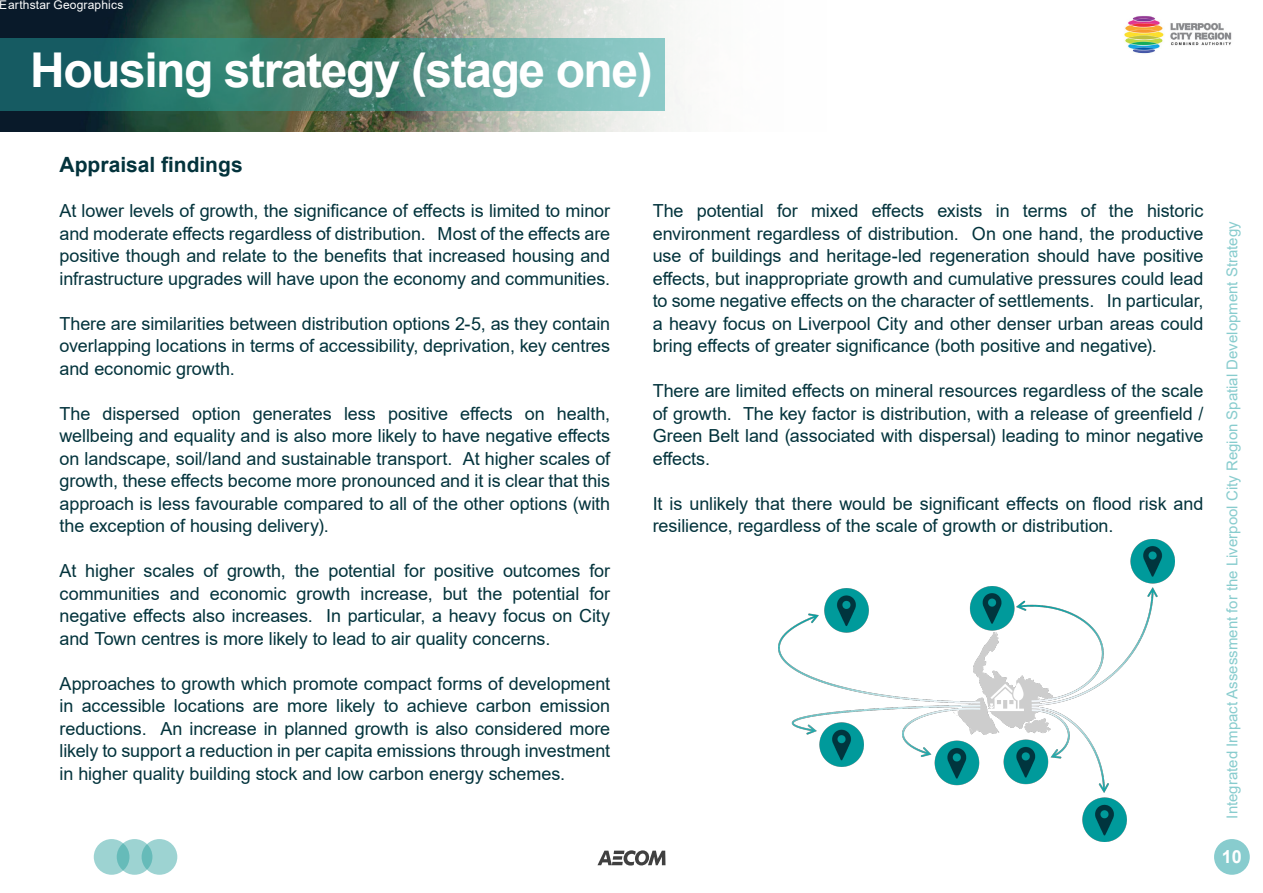
<style>
.page{position:relative;width:1263px;height:893px;background:#fff}
.page>*{position:absolute;margin:0;border:0;box-sizing:border-box;transform-origin:0 0}
.Sub_header{font:700 48px "Arial";letter-spacing:-.03em;color:#fff}
.In_text_header{font:700 21px "Arial";color:#03333c}
.Intro_text{font:18px/22.5px "Arial";letter-spacing:-.005em;color:#03333c;text-align:justify}
.t1{font:700 18px "Arial";color:#fff}
.t2{font:15px "Arial";color:#88ccce}
.COPYRIGHT_TEXT{font:12px "Arial";letter-spacing:.01em;color:#fff}
</style>
<div class="page">
<div style="left:1214px;top:839px;width:36px;height:36px;background:#88ccce;border-radius:50%"></div>
<svg style="left:597px;top:850px;width:68px;height:16px"></svg>
<div style="left:94px;top:839px;width:35px;height:36px;background:#9dd3d2;border-radius:50%"></div>
<svg style="left:117px;top:839px;width:35px;height:36px"></svg>
<svg style="left:142px;top:839px;width:35px;height:36px"></svg>
<img style="left:1124px;top:16px;width:108px;height:38px">
<img style="left:0;top:0;width:392px;height:132px">
<svg style="left:392px;top:0;width:288px;height:132px"></svg>
<svg style="left:0;top:38px;width:664px;height:73px;background:#488b83"></svg>
<img style="left:779px;top:539px;width:396px;height:303px">
<p class="COPYRIGHT_TEXT" style="left:0;top:-3px;width:125px">Earthstar Geographics</p>
<p class="Sub_header" style="left:30px;top:36px;width:624px">Housing strategy (stage one)</p>
<p class="In_text_header" style="left:60px;top:150px;width:185px">Appraisal findings</p>
<p class="Intro_text" style="left:60px;top:199px;width:552px">At lower levels of growth, the significance of effects is limited to minor and moderate effects regardless of distribution. Most of the effects are positive though and relate to the benefits that increased housing and infrastructure upgrades will have upon the economy and communities.</p>
<p class="Intro_text" style="left:60px;top:312px;width:552px">There are similarities between distribution options 2-5, as they contain overlapping locations in terms of accessibility, deprivation, key centres and economic growth.</p>
<p class="Intro_text" style="left:60px;top:402px;width:552px">The dispersed option generates less positive effects on health, wellbeing and equality and is also more likely to have negative effects on landscape, soil/land and sustainable transport. At higher scales of growth, these effects become more pronounced and it is clear that this approach is less favourable compared to all of the other options (with the exception of housing delivery).</p>
<p class="Intro_text" style="left:60px;top:559px;width:552px">At higher scales of growth, the potential for positive outcomes for communities and economic growth increase, but the potential for negative effects also increases. In particular, a heavy focus on City and Town centres is more likely to lead to air quality concerns.</p>
<p class="Intro_text" style="left:60px;top:672px;width:552px">Approaches to growth which promote compact forms of development in accessible locations are more likely to achieve carbon emission reductions. An increase in planned growth is also considered more likely to support a reduction in per capita emissions through investment in higher quality building stock and low carbon energy schemes.</p>
<p class="Intro_text" style="left:653px;top:199px;width:552px">The potential for mixed effects exists in terms of the historic environment regardless of distribution. On one hand, the productive use of buildings and heritage-led regeneration should have positive effects, but inappropriate growth and cumulative pressures could lead to some negative effects on the character of settlements. In particular, a heavy focus on Liverpool City and other denser urban areas could bring effects of greater significance (both positive and negative).</p>
<p class="Intro_text" style="left:653px;top:379px;width:552px">There are limited effects on mineral resources regardless of the scale of growth. The key factor is distribution, with a release of greenfield / Green Belt land (associated with dispersal) leading to minor negative effects.</p>
<p class="Intro_text" style="left:653px;top:492px;width:552px">It is unlikely that there would be significant effects on flood risk and resilience, regardless of the scale of growth or distribution.</p>
<p class="t2" style="left:1222px;top:819px;width:599px;rotate:-90deg">Integrated Impact Assessment for the Liverpool City Region Spatial Development Strategy</p>
<p class="t1" style="left:1222px;top:844px;width:22px">10</p>
</div>
